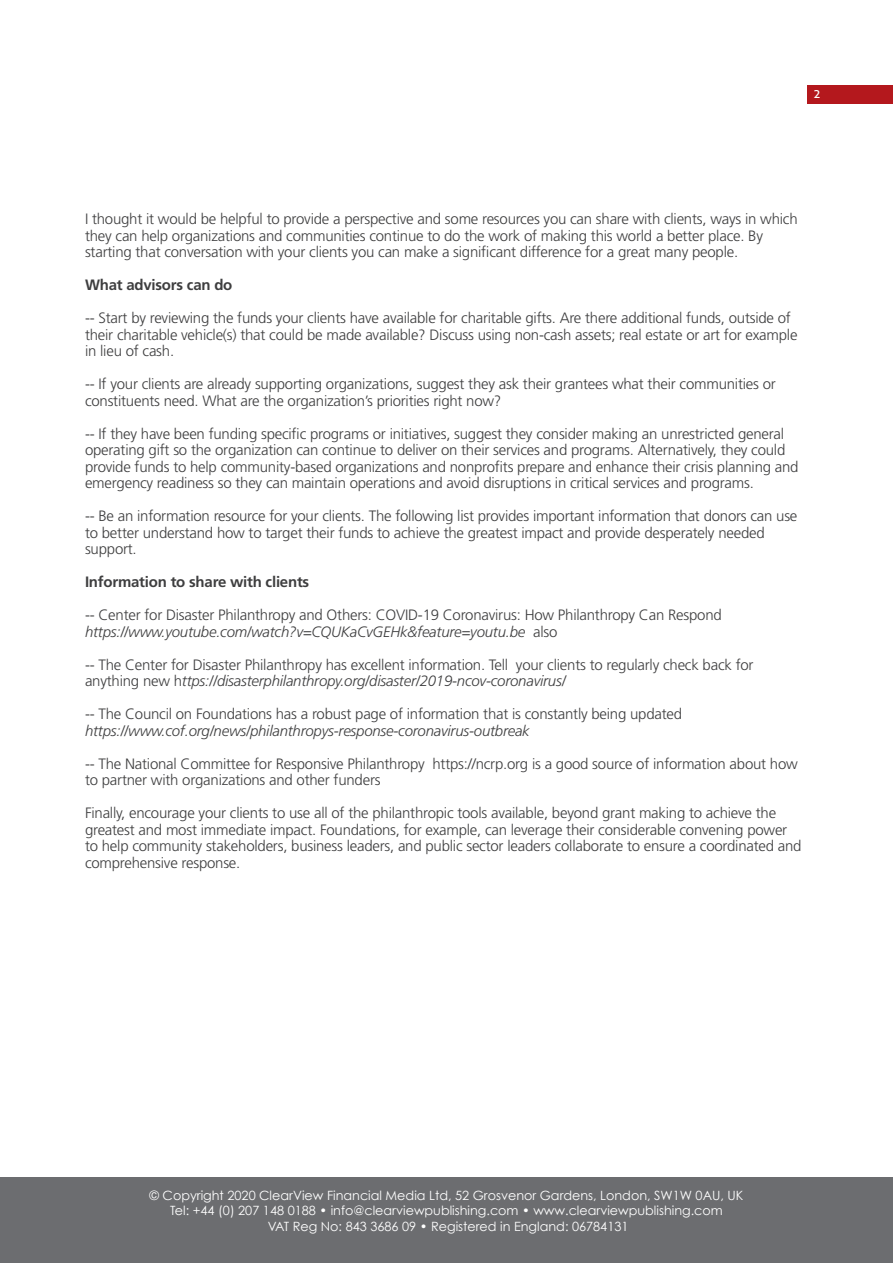
<style>
.page{position:relative;width:893px;height:1263px;background:#fff}
.page>*{position:absolute;margin:0;border:0;box-sizing:border-box;transform-origin:0 0}
.t1{font:300 15px/16.5px "Frutiger";letter-spacing:-.015em;color:#3e3e3f}
.t2{font:700 15px "Frutiger";letter-spacing:-.015em;color:#3e3e3f}
.t3{font:12.75px/15.3px "Century Gothic";color:#fff;text-align:center}
.t4{font:12.3px "Aller";color:#fff}
.s1{font-style:italic}
</style>
<div class="page">
<div style="left:0;top:1178px;width:893px;height:85px;background:#6c6d70"></div>
<div style="left:808px;top:85px;width:85px;height:19px;background:#b4181d"></div>
<p class="t4" style="left:813px;top:86px;width:9px">2</p>
<p class="t1" style="left:85px;top:211px;width:714px">I thought it would be helpful to provide a perspective and some resources you can share with clients, ways in which they can help organizations and communities continue to do the work of making this world a better place. By starting that conversation with your clients you can make a significant difference for a great many people.</p>
<p class="t2" style="left:85px;top:276px;width:149px">What advisors can do</p>
<p class="t1" style="left:85px;top:310px;width:714px">-- Start by reviewing the funds your clients have available for charitable gifts. Are there additional funds, outside of their charitable vehicle(s) that could be made available? Discuss using non-cash assets; real estate or art for example in lieu of cash.</p>
<p class="t1" style="left:85px;top:376px;width:692px">-- If your clients are already supporting organizations, suggest they ask their grantees what their communities or constituents need. What are the organization’s priorities right now?</p>
<p class="t1" style="left:85px;top:425px;width:715px">-- If they have been funding specific programs or initiatives, suggest they consider making an unrestricted general operating gift so the organization can continue to deliver on their services and programs. Alternatively, they could provide funds to help community-based organizations and nonprofits prepare and enhance their crisis planning and emergency readiness so they can maintain operations and avoid disruptions in critical services and programs.</p>
<p class="t1" style="left:85px;top:508px;width:714px">-- Be an information resource for your clients. The following list provides important information that donors can use to better understand how to target their funds to achieve the greatest impact and provide desperately needed support.</p>
<p class="t2" style="left:85px;top:573px;width:226px">Information to share with clients</p>
<p class="t1" style="left:85px;top:607px;width:638px">-- Center for Disaster Philanthropy and Others: COVID-19 Coronavirus: How Philanthropy Can Respond <span class="s1">https://www.youtube.com/watch?v=CQUKaCvGEHk&amp;feature=youtu.be</span> also</p>
<p class="t1" style="left:85px;top:656px;width:670px">-- The Center for Disaster Philanthropy has excellent information. Tell your clients to regularly check back for anything new h<span class="s1">ttps://disasterphilanthropy.org/disaster/2019-ncov-coronavirus/</span></p>
<p class="t1" style="left:85px;top:706px;width:599px">-- The Council on Foundations has a robust page of information that is constantly being updated <span class="s1">https://www.cof.org/news/philanthropys-response-coronavirus-outbreak</span></p>
<p class="t1" style="left:85px;top:755px;width:714px">-- The National Committee for Responsive Philanthropy https://ncrp.org is a good source of information about how to partner with organizations and other funders</p>
<p class="t1" style="left:85px;top:805px;width:718px">Finally, encourage your clients to use all of the philanthropic tools available, beyond grant making to achieve the greatest and most immediate impact. Foundations, for example, can leverage their considerable convening power to help community stakeholders, business leaders, and public sector leaders collaborate to ensure a coordinated and comprehensive response.</p>
<p class="t3" style="left:150px;top:1187px;width:595px">© Copyright 2020 ClearView Financial Media Ltd, 52 Grosvenor Gardens, London, SW1W 0AU, UK<br>Tel: +44 (0) 207 148 0188 • info@clearviewpublishing.com • www.clearviewpublishing.com</p>
<p class="t3" style="left:268px;top:1219px;width:362px">VAT Reg No: 843 3686 09 • Registered in England: 06784131</p>
</div>
